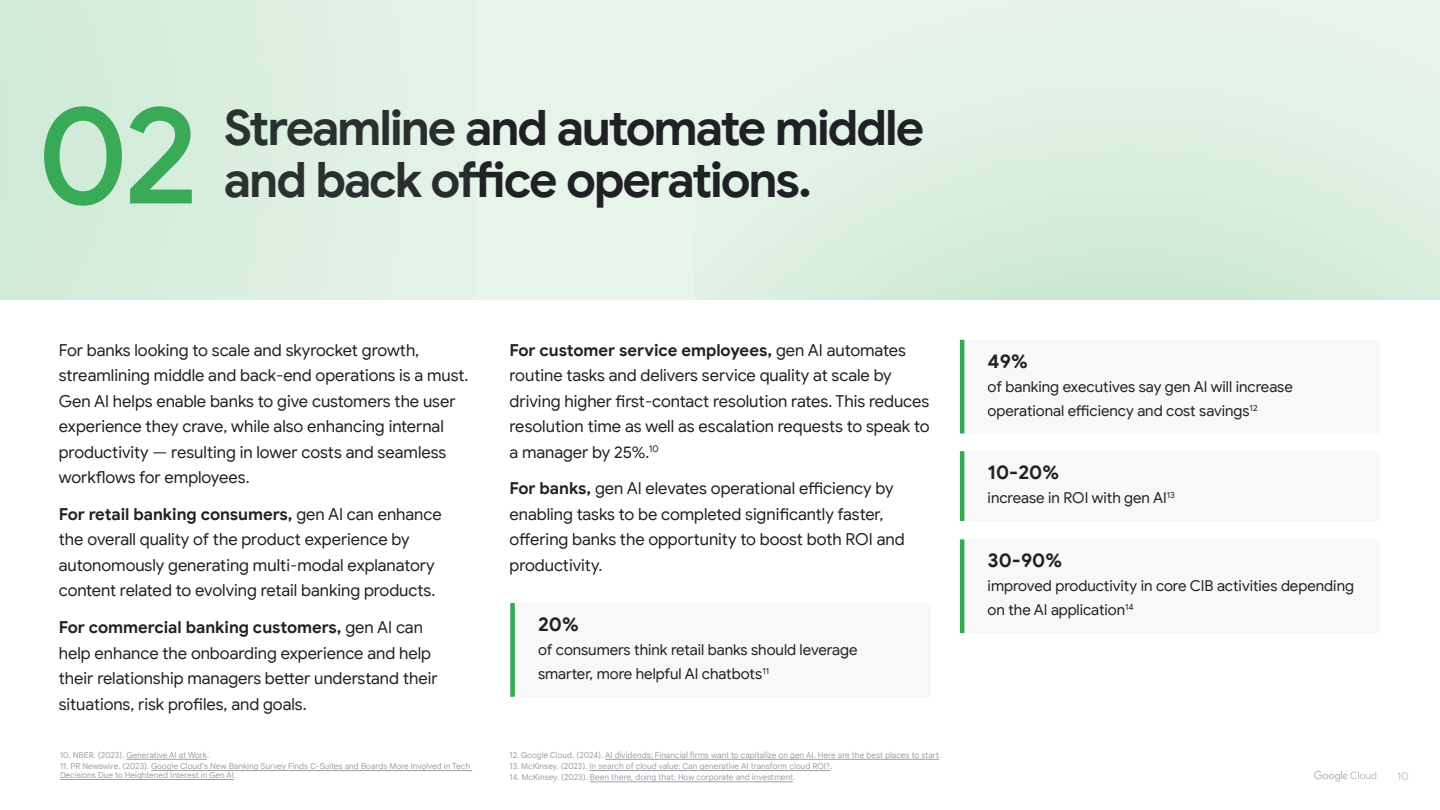
<style>
.page{position:relative;width:1440px;height:810px;background:#fff}
.page>*{position:absolute;margin:0;border:0;box-sizing:border-box;transform-origin:0 0}
.t1{font:500 138.75px "Google Sans";color:#34a853}
.t2{font:700 48.75px/52.5px "Google Sans";letter-spacing:-.045em;color:#202124}
.t3{font:700 19.5px "Google Sans";color:#202124}
.t4{font:16.5px/25.5px "Google Sans";color:#202124}
.t5{font:15px/24px "Google Sans";color:#202124}
.t6{font:11.25px "Google Sans";color:#bdc1c6}
.t7{font:8.25px/9px "Google Sans Text";color:#9aa0a6}
.s1{font-weight:700}
</style>
<div class="page">
<svg style="left:0;top:0;width:1440px;height:300px;background:#ddf0e2"></svg>
<div style="left:513px;top:603px;width:418px;height:94px;background:#f8f8f8"></div>
<div style="left:510px;top:603px;width:5px;height:94px;background:#34a853"></div>
<div style="left:962px;top:340px;width:418px;height:94px;background:#f8f8f8"></div>
<hr style="left:960px;top:340px;width:4px;height:94px;background:#34a853">
<div style="left:962px;top:451px;width:418px;height:70px;background:#f8f8f8"></div>
<hr style="left:960px;top:451px;width:4px;height:70px;background:#34a853">
<div style="left:962px;top:539px;width:418px;height:94px;background:#f8f8f8"></div>
<hr style="left:960px;top:539px;width:4px;height:94px;background:#34a853">
<hr style="left:126px;top:759px;width:81px;height:1px;background:#9aa0a6">
<hr style="left:151px;top:770px;width:321px;height:1px;background:#9aa0a6">
<hr style="left:60px;top:779px;width:174px;height:1px;background:#9aa0a6">
<hr style="left:605px;top:759px;width:334px;height:1px;background:#9aa0a6">
<hr style="left:590px;top:770px;width:240px;height:1px;background:#9aa0a6">
<hr style="left:590px;top:781px;width:203px;height:1px;background:#9aa0a6">
<svg style="left:1314px;top:771px;width:62px;height:11px"></svg>
<h1 class="t1" style="left:37px;top:70px;width:163px">02</h1>
<h2 class="t2" style="left:224px;top:102px;width:702px">Streamline and automate middle and back office operations.</h2>
<p class="t4" style="left:59px;top:337px;width:411px">For banks looking to scale and skyrocket growth, streamlining middle and back-end operations is a must.<br>Gen AI helps enable banks to give customers the user experience they crave, while also enhancing internal productivity — resulting in lower costs and seamless workflows for employees.</p>
<p class="t4" style="left:59px;top:501px;width:384px"><span class="s1">For retail banking consumers,</span> gen AI can enhance the overall quality of the product experience by autonomously generating multi-modal explanatory content related to evolving retail banking products.</p>
<p class="t4" style="left:59px;top:615px;width:380px"><span class="s1">For commercial banking customers,</span> gen AI can help enhance the onboarding experience and help their relationship managers better understand their situations, risk profiles, and goals.</p>
<p class="t4" style="left:510px;top:337px;width:422px"><span class="s1">For customer service employees,</span> gen AI automates routine tasks and delivers service quality at scale by driving higher first-contact resolution rates. This reduces resolution time as well as escalation requests to speak to a manager by 25%.<sup>10</sup></p>
<p class="t4" style="left:510px;top:476px;width:397px"><span class="s1">For banks,</span> gen AI elevates operational efficiency by enabling tasks to be completed significantly faster, offering banks the opportunity to boost both ROI and productivity.</p>
<p class="t3" style="left:538px;top:612px;width:42px">20%</p>
<p class="t5" style="left:538px;top:638px;width:321px">of consumers think retail banks should leverage smarter, more helpful AI chatbots<sup>11</sup></p>
<p class="t3" style="left:988px;top:349px;width:42px">49%</p>
<p class="t5" style="left:988px;top:374px;width:307px">of banking executives say gen AI will increase operational efficiency and cost savings<sup>12</sup></p>
<p class="t3" style="left:988px;top:460px;width:73px">10-20%</p>
<p class="t5" style="left:988px;top:486px;width:189px">increase in ROI with gen AI<sup>13</sup></p>
<p class="t3" style="left:988px;top:548px;width:76px">30-90%</p>
<p class="t5" style="left:988px;top:574px;width:368px">improved productivity in core CIB activities depending on the AI application<sup>14</sup></p>
<p class="t7" style="left:60px;top:750px;width:151px">10. NBER. (2023). Generative AI at Work.</p>
<p class="t7" style="left:60px;top:762px;width:412px">11. PR Newswire. (2023). Google Cloud’s New Banking Survey Finds C-Suites and Boards More Involved in Tech<br>Decisions Due to Heightened Interest in Gen AI.</p>
<p class="t7" style="left:510px;top:750px;width:433px">12. Google Cloud. (2024). AI dividends: Financial firms want to capitalize on gen AI. Here are the best places to start.</p>
<p class="t7" style="left:510px;top:762px;width:324px">13. McKinsey. (2023). In search of cloud value: Can generative AI transform cloud ROI?.</p>
<p class="t7" style="left:510px;top:773px;width:287px">14. McKinsey. (2023). Been there, doing that: How corporate and investment.</p>
<p class="t6" style="left:1397px;top:769px;width:13px">10</p>
</div>
